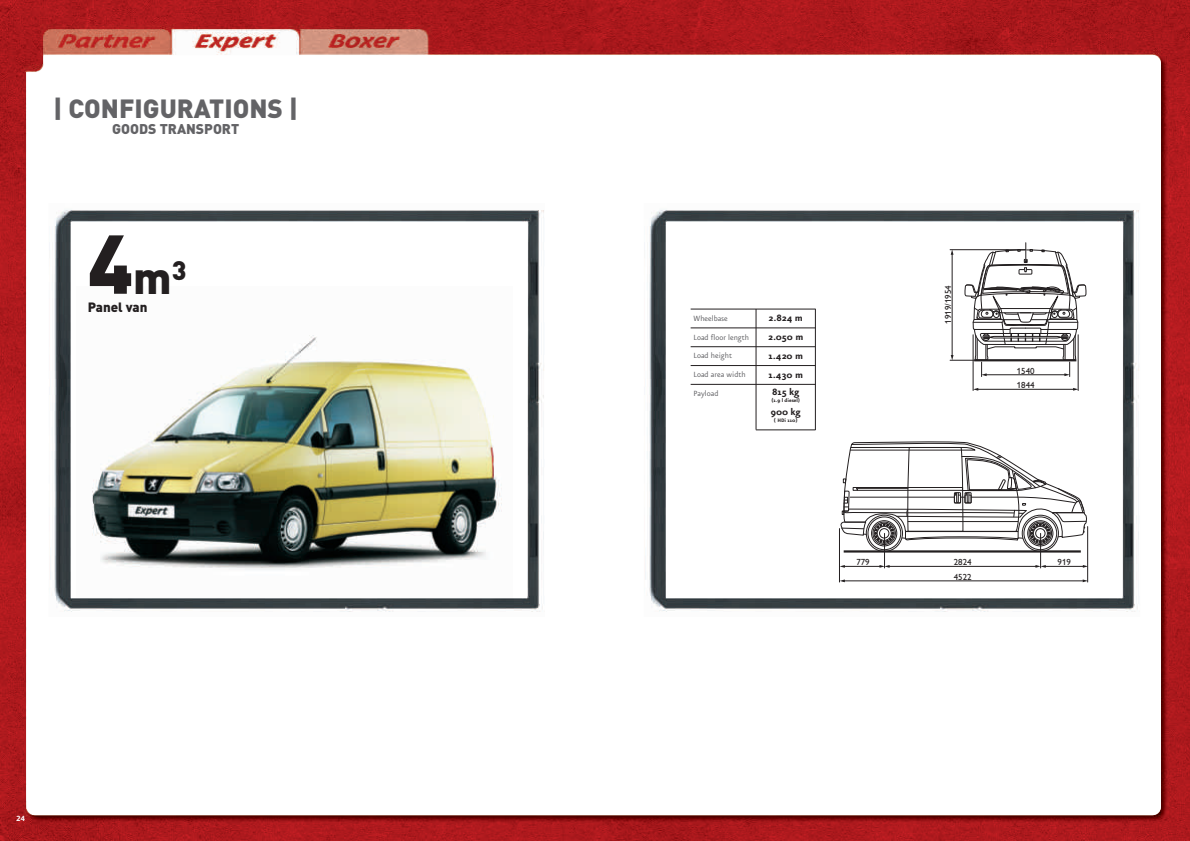
<style>
.page{position:relative;width:1190px;height:841px;background:#fff}
.page>*{position:absolute;margin:0;border:0;box-sizing:border-box;transform-origin:0 0}
.t1{font:900 82px "DIN";color:#231f20}
.t2{font:900 26px "DIN";color:#636366}
.t3{font:900 14px "DIN";color:#636366}
.t4{font:900 13.4px "DIN";color:#231f20}
.t5{font:700 11px/18.8px "Eureka Sans";letter-spacing:-.01em;color:#231f20;text-align:justify}
.t6{font:9px/18.8px "Eureka Sans";color:#636366}
.t7{font:9px "Eureka Sans Bold Caps";color:#fff}
.t8{font:8.9px "Gill Alt One";color:#231f20}
.t9{font:700 6px "Eureka Sans";letter-spacing:-.01em;color:#231f20}
.s1{font-size:44px}
</style>
<div class="page">
<img style="left:0;top:0;width:1190px;height:841px">
<img style="left:48px;top:203px;width:497px;height:414px">
<img style="left:644px;top:203px;width:496px;height:414px">
<h2 class="t2" style="left:53px;top:99px;width:247px">| CONFIGURATIONS |</h2>
<h3 class="t3" style="left:112px;top:124px;width:129px">GOODS TRANSPORT</h3>
<h1 class="t1" style="left:88px;top:235px;width:100px">4<span class="s1">m</span><sup>3</sup></h1>
<h3 class="t4" style="left:88px;top:302px;width:61px">Panel van</h3>
<p class="t7" style="left:16px;top:813px;width:11px">24</p>
<p class="t6" style="left:693px;top:308px;width:36px">Wheelbase</p>
<p class="t5" style="left:768px;top:308px;width:37px">2.824 m 2.050 m 1.420 m 1.430 m</p>
<p class="t6" style="left:693px;top:327px;width:57px">Load floor length<br>Load height<br>Load area width<br>Payload</p>
<p class="t5" style="left:772px;top:382px;width:29px">815 kg</p>
<p class="t9" style="left:771px;top:397px;width:30px">(1.9 l diesel)</p>
<p class="t5" style="left:771px;top:402px;width:32px">900 kg</p>
<p class="t9" style="left:774px;top:416px;width:25px">( HDi 110)</p>
<p class="t8" style="left:945px;top:324px;width:40px;rotate:-90deg">1919/1954</p>
<p class="t8" style="left:1017px;top:367px;width:19px">1540</p>
<p class="t8" style="left:1017px;top:382px;width:19px">1844</p>
<p class="t8" style="left:856px;top:559px;width:15px">779</p>
<p class="t8" style="left:1058px;top:559px;width:15px">919</p>
<p class="t8" style="left:954px;top:559px;width:19px">2824</p>
<p class="t8" style="left:954px;top:574px;width:19px">4522</p>
</div>
